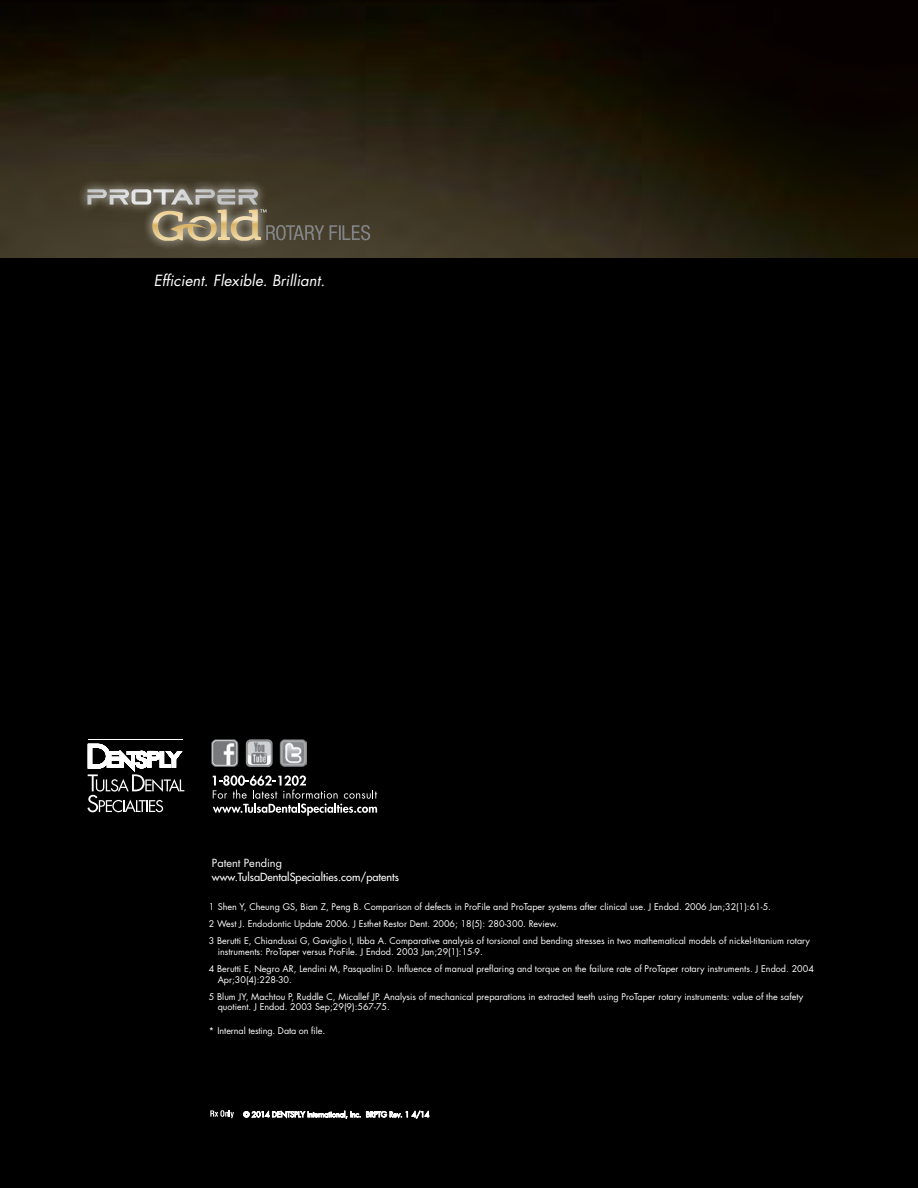
<style>
.page{position:relative;width:918px;height:1188px;background:#fff}
.page>*{position:absolute;margin:0;border:0;box-sizing:border-box;transform-origin:0 0}
.t1{font:italic 15px "Futura";color:#fff}
.t2{font:10.95px "Futura";color:#fff}
.t3{font:10.95px "Futura";color:#fff}
.t4{font:9px/17.2px "Futura";color:#fff}
</style>
<div class="page">
<img style="left:0;top:0;width:918px;height:258px">
<div style="left:0;top:258px;width:918px;height:930px;background:#000"></div>
<svg style="left:243px;top:1110px;width:186px;height:9px"></svg>
<svg style="left:210px;top:1110px;width:24px;height:8px"></svg>
<svg style="left:87px;top:744px;width:97px;height:68px"></svg>
<hr style="left:88px;top:739px;width:94px;height:1px;background:#fff">
<svg style="left:213px;top:775px;width:164px;height:41px"></svg>
<img style="left:212px;top:740px;width:95px;height:27px">
<div style="left:143px;top:200px;width:127px;height:50px;background:#fff;opacity:.75"></div>
<div style="left:78px;top:179px;width:189px;height:35px;background:#fff;opacity:.75"></div>
<svg style="left:87px;top:189px;width:283px;height:52px;background:#6d6553"></svg>
<h1 class="t1" style="left:154px;top:271px;width:173px">Efficient. Flexible. Brilliant.</h1>
<p class="t3" style="left:212px;top:856px;width:72px">Patent Pending</p>
<p class="t2" style="left:212px;top:870px;width:189px">www.TulsaDentalSpecialties.com/patents</p>
<p class="t4" style="left:209px;top:898px;width:603px">1 Shen Y, Cheung GS, Bian Z, Peng B. Comparison of defects in ProFile and ProTaper systems after clinical use. J Endod. 2006 Jan;32(1):61-5.<br>2 West J. Endodontic Update 2006. J Esthet Restor Dent. 2006; 18(5): 280-300. Review.<br>3 Berutti E, Chiandussi G, Gaviglio I, Ibba A. Comparative analysis of torsional and bending stresses in two mathematical models of nickel-titanium rotary</p>
<p class="t4" style="left:209px;top:943px;width:607px;text-indent:9px">instruments: ProTaper versus ProFile. J Endod. 2003 Jan;29(1):15-9.<br>4 Berutti E, Negro AR, Lendini M, Pasqualini D. Influence of manual preflaring and torque on the failure rate of ProTaper rotary instruments. J Endod. 2004</p>
<p class="t4" style="left:209px;top:970px;width:596px;text-indent:9px">Apr;30(4):228-30.<br>5 Blum JY, Machtou P, Ruddle C, Micallef JP. Analysis of mechanical preparations in extracted teeth using ProTaper rotary instruments: value of the safety</p>
<p class="t4" style="left:218px;top:998px;width:174px">quotient. J Endod. 2003 Sep;29(9):567-75.</p>
<p class="t4" style="left:209px;top:1022px;width:118px">* Internal testing. Data on file.</p>
</div>
